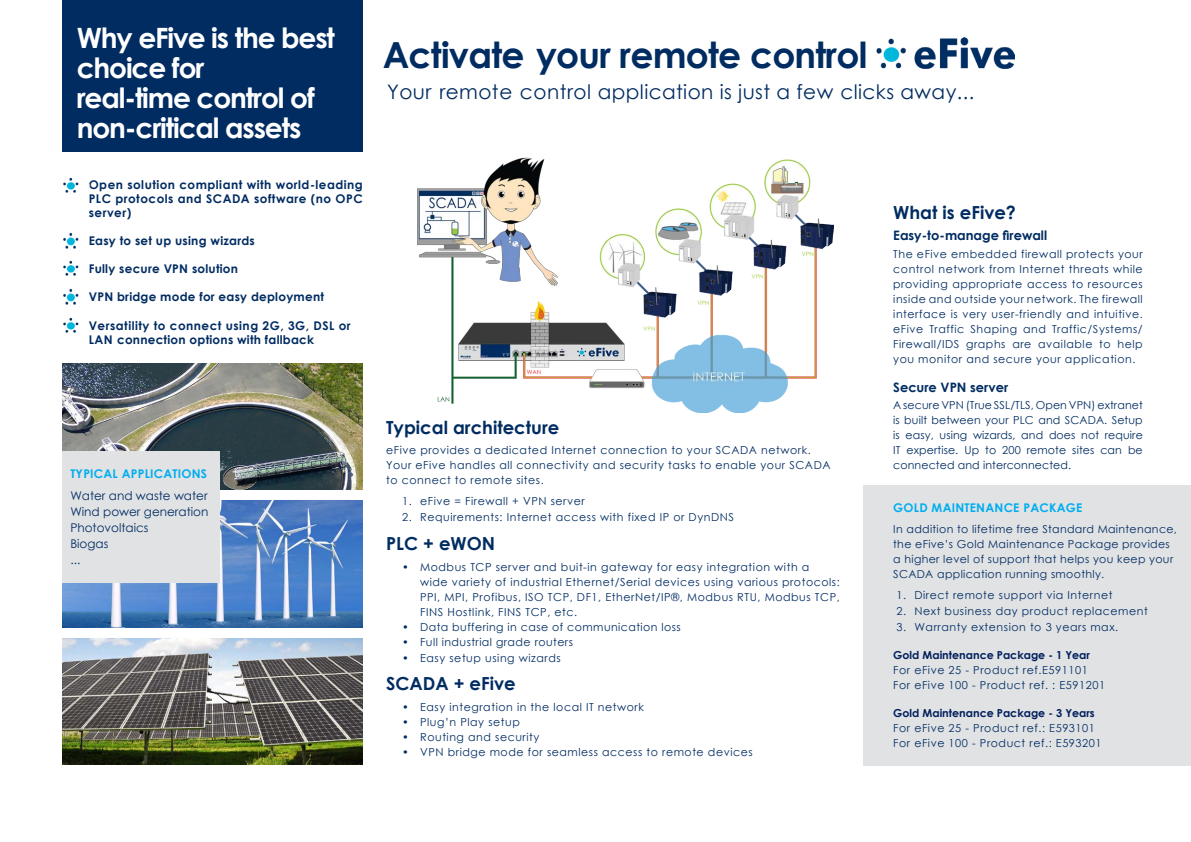
<style>
.page{position:relative;width:1191px;height:842px;background:#fff}
.page>*{position:absolute;margin:0;border:0;box-sizing:border-box;transform-origin:0 0}
.t1{font:700 36px "Century Gothic";letter-spacing:-.02em;color:#002c62}
.t2{font:700 28px/30px "Century Gothic";letter-spacing:-.04em;color:#fff}
.t3{font:20px "Century Gothic";letter-spacing:.02em;color:#002c62}
.t4{font:700 18px "Century Gothic";color:#002c62}
.t5{font:700 13px "Century Gothic";color:#002c62}
.t6{font:700 12px/14px "Century Gothic";letter-spacing:.02em;color:#002c62;text-align:justify}
.t7{font:700 12px/14px "Century Gothic";letter-spacing:.04em;color:#002c62}
.t8{font:12px/16px "Century Gothic";color:#002c62}
.t9{font:700 12px "Century Gothic";letter-spacing:.02em;color:#00aeef}
.t10{font:11px/15px "Century Gothic";letter-spacing:.05em;color:#002c62}
.t11{font:11px/15px "Century Gothic";letter-spacing:.03em;color:#002c62}
.t12{font:700 11px "Century Gothic";color:#001f5c}
</style>
<div class="page">
<img style="left:417px;top:157px;width:416px;height:255px">
<img style="left:62px;top:363px;width:300px;height:126px">
<img style="left:62px;top:638px;width:300px;height:127px">
<img style="left:62px;top:501px;width:300px;height:126px">
<img style="left:63px;top:177px;width:16px;height:15px">
<img style="left:63px;top:233px;width:16px;height:15px">
<img style="left:63px;top:260px;width:16px;height:16px">
<img style="left:63px;top:289px;width:16px;height:15px">
<img style="left:63px;top:317px;width:16px;height:15px">
<div style="left:63px;top:0;width:300px;height:152px;background:#002c62"></div>
<div style="left:863px;top:485px;width:328px;height:280px;background:#e1e2e4"></div>
<img style="left:876px;top:38px;width:138px;height:30px">
<div style="left:62px;top:451px;width:157px;height:131px;background:#e1e2e4"></div>
<h2 class="t2" style="left:77px;top:21px;width:260px">Why eFive is the best choice for<br>real-time control of non-critical assets</h2>
<p class="t6" style="left:89px;top:177px;width:275px">Open solution compliant with world-leading PLC protocols and SCADA software (no OPC server)</p>
<p class="t6" style="left:89px;top:233px;width:168px">Easy to set up using wizards</p>
<p class="t6" style="left:89px;top:261px;width:151px">Fully secure VPN solution</p>
<p class="t6" style="left:89px;top:290px;width:237px">VPN bridge mode for easy deployment</p>
<p class="t7" style="left:89px;top:318px;width:263px">Versatility to connect using 2G, 3G, DSL or<br>LAN connection options with fallback</p>
<p class="t9" style="left:70px;top:465px;width:138px">TYPICAL APPLICATIONS</p>
<p class="t8" style="left:70px;top:487px;width:139px">Water and waste water<br>Wind power generation<br>Photovoltaics<br>Biogas<br>...</p>
<h1 class="t1" style="left:383px;top:27px;width:486px">Activate your remote control</h1>
<h3 class="t3" style="left:387px;top:77px;width:588px">Your remote control application is just a few clicks away...</h3>
<h3 class="t4" style="left:386px;top:413px;width:175px">Typical architecture</h3>
<p class="t10" style="left:386px;top:443px;width:446px">eFive provides a dedicated Internet connection to your SCADA network.<br>Your eFive handles all connectivity and security tasks to enable your SCADA to connect to remote sites.</p>
<p class="t10" style="left:402px;top:493px;width:184px">1. eFive = Firewall + VPN server</p>
<p class="t10" style="left:402px;top:509px;width:333px">2. Requirements: Internet access with fixed IP or DynDNS</p>
<h3 class="t4" style="left:386px;top:530px;width:111px">PLC + eWON</h3>
<p class="t10" style="left:420px;top:559px;width:421px;text-indent:-18px">• Modbus TCP server and buit-in gateway for easy integration with a wide variety of industrial Ethernet/Serial devices using various protocols:<br>PPI, MPI, Profibus, ISO TCP, DF1, EtherNet/IP®, Modbus RTU, Modbus TCP, FINS Hostlink, FINS TCP, etc.</p>
<p class="t10" style="left:402px;top:619px;width:280px">• Data buffering in case of communication loss</p>
<p class="t10" style="left:402px;top:634px;width:172px">• Full industrial grade routers</p>
<p class="t10" style="left:402px;top:650px;width:160px">• Easy setup using wizards</p>
<h3 class="t4" style="left:386px;top:670px;width:131px">SCADA + eFive</h3>
<p class="t10" style="left:402px;top:699px;width:243px">• Easy integration in the local IT network</p>
<p class="t10" style="left:402px;top:714px;width:119px">• Plug’n Play setup</p>
<p class="t10" style="left:402px;top:729px;width:139px">• Routing and security</p>
<p class="t10" style="left:402px;top:744px;width:352px">• VPN bridge mode for seamless access to remote devices</p>
<h3 class="t4" style="left:893px;top:199px;width:124px">What is eFive?</h3>
<p class="t5" style="left:893px;top:225px;width:155px">Easy-to-manage firewall</p>
<p class="t10" style="left:893px;top:246px;width:251px;text-align:justify">The eFive embedded firewall protects your control network from Internet threats while providing appropriate access to resources inside and outside your network. The firewall interface is very user-friendly and intuitive. eFive Traffic Shaping and Traffic/Systems/ Firewall/IDS graphs are available to help you monitor and secure your application.</p>
<p class="t5" style="left:893px;top:377px;width:116px">Secure VPN server</p>
<p class="t10" style="left:893px;top:398px;width:251px;text-align:justify">A secure VPN (True SSL/TLS, Open VPN) extranet is built between your PLC and SCADA. Setup is easy, using wizards, and does not require IT expertise. Up to 200 remote sites can be connected and interconnected.</p>
<p class="t9" style="left:893px;top:498px;width:191px">GOLD MAINTENANCE PACKAGE</p>
<p class="t11" style="left:893px;top:521px;width:285px">In addition to lifetime free Standard Maintenance, the eFive’s Gold Maintenance Package provides a higher level of support that helps you keep your SCADA application running smoothly.</p>
<p class="t10" style="left:896px;top:588px;width:217px">1. Direct remote support via Internet</p>
<p class="t10" style="left:896px;top:604px;width:253px">2. Next business day product replacement</p>
<p class="t10" style="left:896px;top:620px;width:223px">3. Warranty extension to 3 years max.</p>
<p class="t12" style="left:893px;top:647px;width:198px">Gold Maintenance Package - 1 Year</p>
<p class="t10" style="left:893px;top:663px;width:213px">For eFive 25 - Product ref.E591101<br>For eFive 100 - Product ref. : E591201</p>
<p class="t12" style="left:893px;top:705px;width:203px">Gold Maintenance Package - 3 Years</p>
<p class="t10" style="left:893px;top:721px;width:210px">For eFive 25 - Product ref.: E593101<br>For eFive 100 - Product ref.: E593201</p>
</div>
